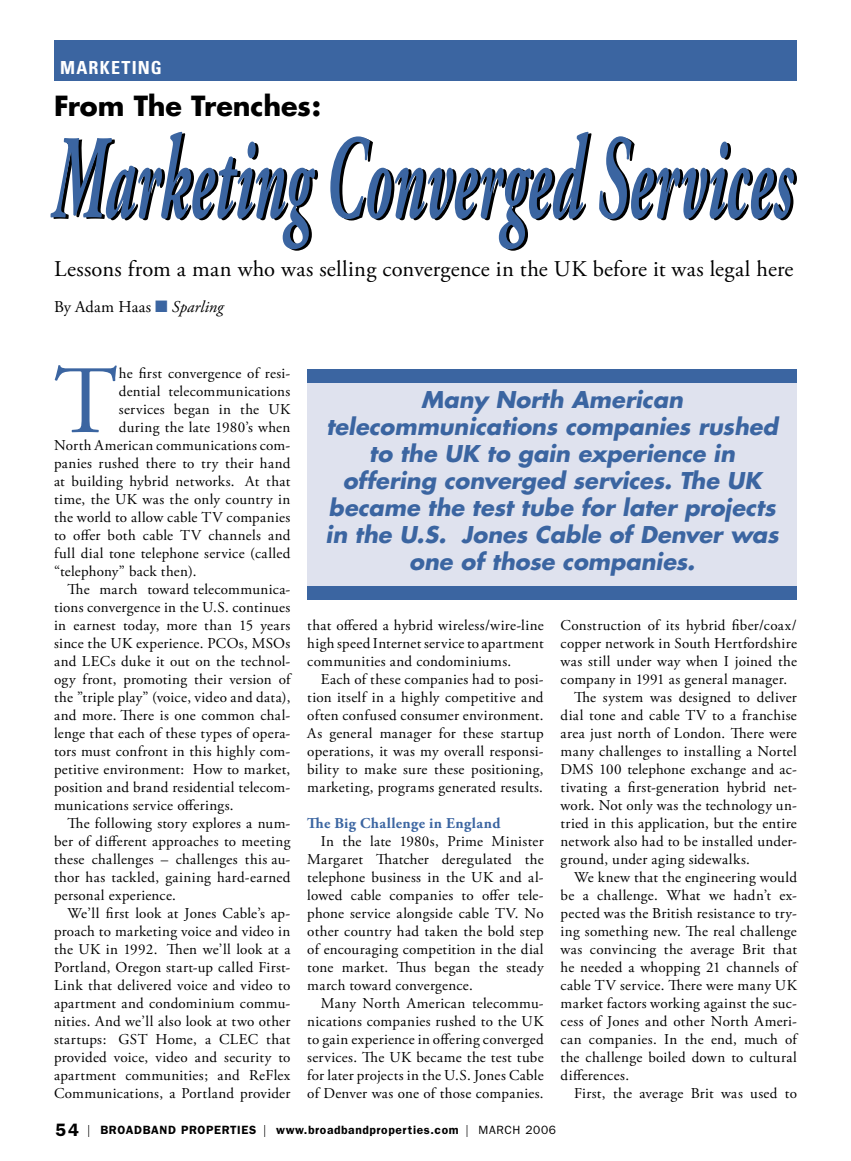
<style>
.page{position:relative;width:851px;height:1161px;background:#fff}
.page>*{position:absolute;margin:0;border:0;box-sizing:border-box;transform-origin:0 0}
.t1{font:96.45px "Adobe Garamond Pro";color:#3b65a1}
.Heading_1{font:700 27px "Futura";letter-spacing:-.005em;color:#000}
.Heading_2{font:italic 700 22.5px/27px "Futura";color:#3b65a1;text-align:center}
.t2{font:22.5px "Adobe Garamond Pro";letter-spacing:.01em;color:#000}
.t3{font:700 condensed 18px "Univers";letter-spacing:.07em;color:#fff}
.t4{font:16.5px "Adobe Garamond Pro";letter-spacing:.015em;color:#000}
.t5{font:15px/18px "Adobe Garamond Pro";letter-spacing:.02em;color:#000;text-align:justify}
.t6{font:700 15px "Adobe Garamond Pro";letter-spacing:.025em;color:#3b65a1}
.t7{font:600 12px "Franklin Gothic";letter-spacing:.05em;color:#000}
.s1{color:#3b65a1}
.s2{font-style:italic}
.s3{font-size:18px}
.s4{font-family:"Helvetica";font-weight:300;font-stretch:condensed}
.s5{font-weight:400}
</style>
<div class="page">
<div style="left:307px;top:379px;width:489px;height:210px;background:#dfe2ee"></div>
<svg style="left:50px;top:132px;width:744px;height:117px"></svg>
<div style="left:307px;top:370px;width:489px;height:13px;background:#3b65a1"></div>
<div style="left:307px;top:586px;width:489px;height:13px;background:#3b65a1"></div>
<div style="left:54px;top:40px;width:742px;height:41px;background:#3b65a1"></div>
<p class="t3" style="left:60px;top:56px;width:103px">MARKETING</p>
<p class="Heading_1" style="left:54px;top:88px;width:268px">From The Trenches:</p>
<p class="t2" style="left:54px;top:256px;width:740px">Lessons from a man who was selling convergence in the UK before it was legal here</p>
<p class="t4" style="left:54px;top:297px;width:171px">By Adam Haas <span class="s1">■</span> <span class="s2">Sparling</span></p>
<p class="t1" style="left:54px;top:344px;width:65px">T</p>
<p class="t5" style="left:119px;top:365px;width:173px">he first convergence of resi-</p>
<p class="t5" style="left:119px;top:383px;width:173px">dential telecommunications</p>
<p class="t5" style="left:119px;top:401px;width:173px">services began in the UK</p>
<p class="t5" style="left:119px;top:419px;width:173px">during the late 1980’s when</p>
<p class="t5" style="left:54px;top:437px;width:238px">North American communications com-</p>
<p class="t5" style="left:54px;top:455px;width:238px">panies rushed there to try their hand</p>
<p class="t5" style="left:54px;top:473px;width:238px">at building hybrid networks. At that</p>
<p class="t5" style="left:54px;top:491px;width:238px">time, the UK was the only country in</p>
<p class="t5" style="left:54px;top:509px;width:238px">the world to allow cable TV companies</p>
<p class="t5" style="left:54px;top:527px;width:238px">to offer both cable TV channels and</p>
<p class="t5" style="left:54px;top:545px;width:238px">full dial tone telephone service (called</p>
<p class="t5" style="left:54px;top:563px;width:144px">“telephony” back then).</p>
<p class="t5" style="left:54px;top:581px;width:238px;text-indent:14px">The march toward telecommunica&shy;tions convergence in the U.S. continues in earnest today, more than 15 years since the UK experience. PCOs, MSOs and LECs duke it out on the technol&shy;ogy front, promoting their version of the ”triple play” (voice, video and data), and more. There is one common chal&shy;lenge that each of these types of opera&shy;tors must confront in this highly com&shy;petitive environment: How to market, position and brand residential telecom&shy;munications service offerings.</p>
<p class="t5" style="left:54px;top:815px;width:238px;text-indent:14px">The following story explores a num&shy;ber of different approaches to meeting these challenges – challenges this au&shy;thor has tackled, gaining hard-earned personal experience.</p>
<p class="t5" style="left:54px;top:905px;width:238px;text-indent:14px">We’ll first look at Jones Cable’s ap&shy;proach to marketing voice and video in the UK in 1992. Then we’ll look at a Portland, Oregon start-up called First-Link that delivered voice and video to apartment and condominium commu&shy;nities. And we’ll also look at two other startups: GST Home, a CLEC that provided voice, video and security to apartment communities; and ReFlex Communications, a Portland provider</p>
<p class="Heading_2" style="left:325px;top:386px;width:454px">Many North American telecommunications companies rushed to the UK to gain experience in offering converged services. The UK became the test tube for later projects in the U.S. Jones Cable of Denver was one of those companies.</p>
<p class="t5" style="left:307px;top:617px;width:238px">that offered a hybrid wireless/wire-line high speed Internet service to apartment communities and condominiums.</p>
<p class="t5" style="left:307px;top:671px;width:238px;text-indent:14px">Each of these companies had to posi&shy;tion itself in a highly competitive and often confused consumer environment.<br>As general manager for these startup operations, it was my overall responsi&shy;bility to make sure these positioning, marketing, programs generated results.</p>
<p class="t6" style="left:307px;top:815px;width:194px">The Big Challenge in England</p>
<p class="t5" style="left:307px;top:833px;width:238px;text-indent:14px">In the late 1980s, Prime Minister Margaret Thatcher deregulated the telephone business in the UK and al&shy;lowed cable companies to offer tele&shy;phone service alongside cable TV. No other country had taken the bold step of encouraging competition in the dial tone market. Thus began the steady march toward convergence.</p>
<p class="t5" style="left:307px;top:995px;width:238px;text-indent:14px">Many North American telecommu&shy;nications companies rushed to the UK to gain experience in offering converged services. The UK became the test tube for later projects in the U.S. Jones Cable of Denver was one of those companies.</p>
<p class="t5" style="left:560px;top:617px;width:238px">Construction of its hybrid fiber/coax/ copper network in South Hertfordshire was still under way when I joined the company in 1991 as general manager.</p>
<p class="t5" style="left:560px;top:689px;width:238px;text-indent:14px">The system was designed to deliver dial tone and cable TV to a franchise area just north of London. There were many challenges to installing a Nortel DMS 100 telephone exchange and ac&shy;tivating a first-generation hybrid net&shy;work. Not only was the technology un&shy;tried in this application, but the entire network also had to be installed under&shy;ground, under aging sidewalks.</p>
<p class="t5" style="left:560px;top:869px;width:238px;text-indent:14px">We knew that the engineering would be a challenge. What we hadn’t ex&shy;pected was the British resistance to try&shy;ing something new. The real challenge was convincing the average Brit that he needed a whopping 21 channels of cable TV service. There were many UK market factors working against the suc&shy;cess of Jones and other North Ameri&shy;can companies. In the end, much of the challenge boiled down to cultural differences.</p>
<p class="t5" style="left:574px;top:1085px;width:224px">First, the average Brit was used to</p>
<p class="t7" style="left:55px;top:1122px;width:502px"><span class="s3">54</span> <span class="s4">|</span> BROADBAND PROPERTIES <span class="s4">|</span> www.broadbandproperties.com <span class="s4">|</span> <span class="s5">MARCH 2006</span></p>
</div>
